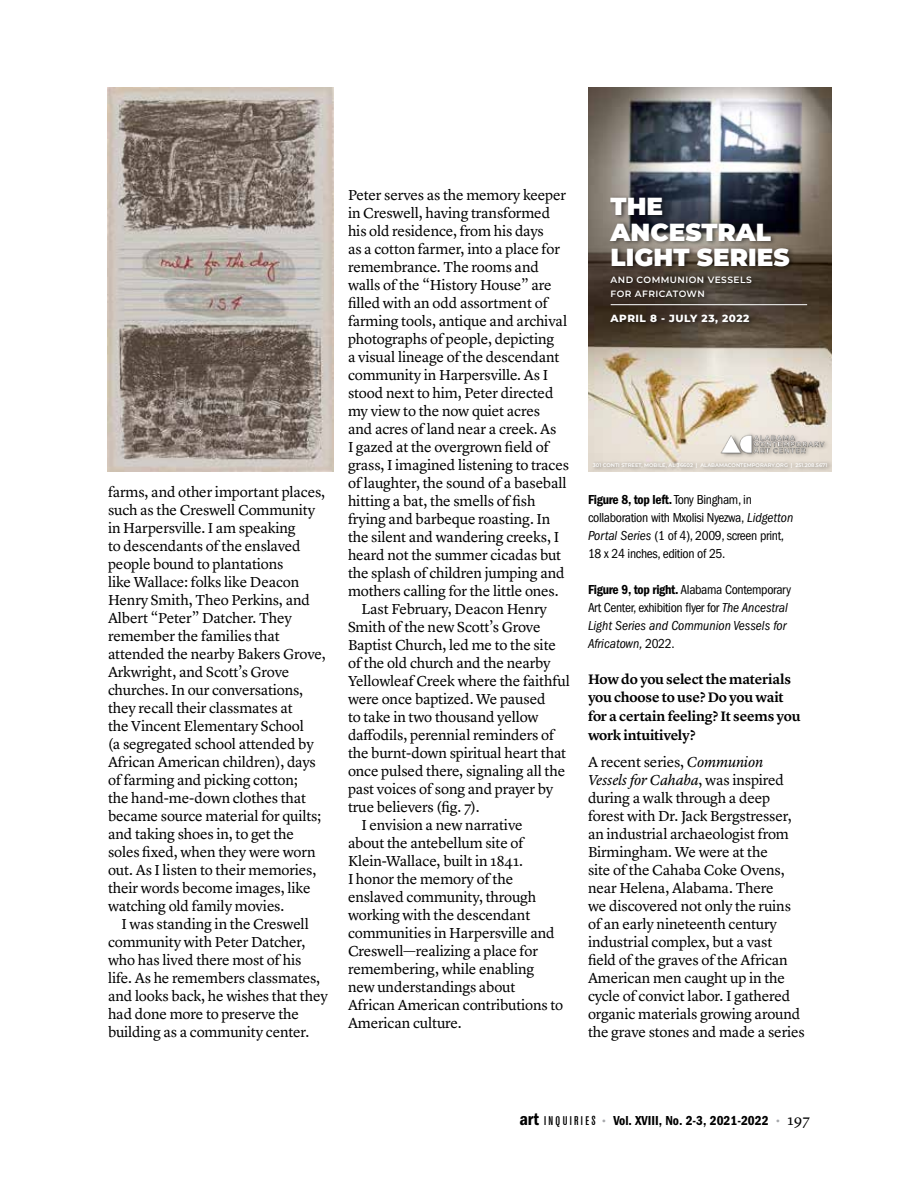
<style>
.page{position:relative;width:918px;height:1188px;background:#fff}
.page>*{position:absolute;margin:0;border:0;box-sizing:border-box;transform-origin:0 0}
.t1{font:900 24.75px/25.3px "Montserrat";color:#fff}
.t2{font:15px/18px "Lyon Text";letter-spacing:-.01em;color:#000}
.t3{font:600 14.25px/18.8px "Lyon Text";letter-spacing:-.01em;color:#000}
.t4{font:italic condensed 13.5px/18px "ITC Franklin Gothic Std";color:#000}
.t5{font:condensed 13.5px/18px "ITC Franklin Gothic Std";letter-spacing:-.025em;color:#000}
.t6{font:13.5px "ITC Franklin Gothic Std Dm Cd";color:#000}
.t7{font:13.5px "ITC Franklin Gothic Std Dm Cd";letter-spacing:-.025em;color:#000}
.t8{font:800 10.35px "Montserrat";letter-spacing:.05em;color:#fff}
.t9{font:600 9.15px/13.6px "Montserrat";letter-spacing:.05em;color:#fff}
.t10{font:600 5.25px "Montserrat";color:#fff}
.s1{font-family:"ITC Franklin Gothic Std";font-stretch:condensed}
.s2{font-style:italic}
.s3{font-family:"ITC Franklin Gothic Std Dm Cd";font-style:normal;font-stretch:normal}
.s4{font-style:normal}
.s5{font-size:18px}
.s6{font-family:"Akzidenz Grot Con BQ";font-weight:500;font-size:12.6px}
.s7{font-family:"Lyon Text";font-size:15px;color:#a7a9ac}
.s8{font-family:"Lyon Text";font-size:15px}
</style>
<div class="page">
<img style="left:107px;top:87px;width:227px;height:385px">
<img style="left:588px;top:87px;width:243px;height:371px">
<img style="left:718px;top:430px;width:113px;height:28px">
<img style="left:721px;top:432px;width:104px;height:23px">
<img style="left:588px;top:458px;width:243px;height:14px">
<img style="left:606px;top:190px;width:225px;height:163px">
<img style="left:607px;top:300px;width:208px;height:12px">
<hr style="left:611px;top:304px;width:196px;height:1px;background:#fff">
<p class="t2" style="left:108px;top:482px;width:219px">farms, and other important places, such as the Creswell Community in Harpersville. I am speaking<br>to descendants of the enslaved people bound to plantations<br>like Wallace: folks like Deacon<br>Henry Smith, Theo Perkins, and<br>Albert “Peter” Datcher. They remember the families that attended the nearby Bakers Grove,<br>Arkwright, and Scott’s Grove churches. In our conversations, they recall their classmates at<br>the Vincent Elementary School<br>(a segregated school attended by<br>African American children), days of farming and picking cotton;<br>the hand-me-down clothes that became source material for quilts; and taking shoes in, to get the soles fixed, when they were worn out. As I listen to their memories, their words become images, like watching old family movies.</p>
<p class="t2" style="left:108px;top:914px;width:221px;text-indent:14px">I was standing in the Creswell community with Peter Datcher, who has lived there most of his life. As he remembers classmates, and looks back, he wishes that they had done more to preserve the building as a community center.</p>
<p class="t2" style="left:348px;top:185px;width:220px">Peter serves as the memory keeper</p>
<p class="t2" style="left:348px;top:203px;width:204px">in Creswell, having transformed</p>
<p class="t2" style="left:348px;top:221px;width:197px">his old residence, from his days</p>
<p class="t2" style="left:348px;top:239px;width:213px">as a cotton farmer, into a place for</p>
<p class="t2" style="left:348px;top:257px;width:192px">remembrance. The rooms and</p>
<p class="t2" style="left:348px;top:275px;width:205px">walls of the “History House” are</p>
<p class="t2" style="left:348px;top:293px;width:201px">filled with an odd assortment of</p>
<p class="t2" style="left:348px;top:311px;width:221px">farming tools, antique and archival</p>
<p class="t2" style="left:348px;top:329px;width:208px">photographs of people, depicting</p>
<p class="t2" style="left:348px;top:347px;width:213px">a visual lineage of the descendant</p>
<p class="t2" style="left:348px;top:365px;width:202px">community in Harpersville. As I</p>
<p class="t2" style="left:348px;top:383px;width:207px">stood next to him, Peter directed</p>
<p class="t2" style="left:348px;top:401px;width:193px">my view to the now quiet acres</p>
<p class="t2" style="left:348px;top:419px;width:210px">and acres of land near a creek. As</p>
<p class="t2" style="left:348px;top:437px;width:203px">I gazed at the overgrown field of</p>
<p class="t2" style="left:348px;top:455px;width:222px">grass, I imagined listening to traces</p>
<p class="t2" style="left:348px;top:473px;width:220px">of laughter, the sound of a baseball</p>
<p class="t2" style="left:348px;top:491px;width:189px">hitting a bat, the smells of fish</p>
<p class="t2" style="left:348px;top:509px;width:204px">frying and barbeque roasting. In</p>
<p class="t2" style="left:348px;top:527px;width:213px">the silent and wandering creeks, I</p>
<p class="t2" style="left:348px;top:545px;width:215px">heard not the summer cicadas but</p>
<p class="t2" style="left:348px;top:563px;width:218px">the splash of children jumping and</p>
<p class="t2" style="left:348px;top:581px;width:212px">mothers calling for the little ones.</p>
<p class="t2" style="left:362px;top:599px;width:187px">Last February, Deacon Henry</p>
<p class="t2" style="left:348px;top:617px;width:194px">Smith of the new Scott’s Grove</p>
<p class="t2" style="left:348px;top:635px;width:209px">Baptist Church, led me to the site</p>
<p class="t2" style="left:348px;top:653px;width:204px">of the old church and the nearby</p>
<p class="t2" style="left:348px;top:671px;width:223px">Yellowleaf Creek where the faithful</p>
<p class="t2" style="left:348px;top:689px;width:199px">were once baptized. We paused</p>
<p class="t2" style="left:348px;top:707px;width:192px">to take in two thousand yellow</p>
<p class="t2" style="left:348px;top:725px;width:208px">daffodils, perennial reminders of</p>
<p class="t2" style="left:348px;top:743px;width:220px">the burnt-down spiritual heart that</p>
<p class="t2" style="left:348px;top:761px;width:219px">once pulsed there, signaling all the</p>
<p class="t2" style="left:348px;top:779px;width:207px">past voices of song and prayer by</p>
<p class="t2" style="left:348px;top:797px;width:133px">true believers (fig. 7).</p>
<p class="t2" style="left:362px;top:815px;width:163px">I envision a new narrative</p>
<p class="t2" style="left:348px;top:833px;width:177px">about the antebellum site of</p>
<p class="t2" style="left:348px;top:851px;width:176px">Klein-Wallace, built in 1841.</p>
<p class="t2" style="left:348px;top:869px;width:167px">I honor the memory of the</p>
<p class="t2" style="left:348px;top:887px;width:190px">enslaved community, through</p>
<p class="t2" style="left:348px;top:905px;width:184px">working with the descendant</p>
<p class="t2" style="left:348px;top:923px;width:208px">communities in Harpersville and</p>
<p class="t2" style="left:348px;top:941px;width:192px">Creswell—realizing a place for</p>
<p class="t2" style="left:348px;top:959px;width:188px">remembering, while enabling</p>
<p class="t2" style="left:348px;top:977px;width:169px">new understandings about</p>
<p class="t2" style="left:348px;top:995px;width:217px">African American contributions to</p>
<p class="t2" style="left:348px;top:1013px;width:115px">American culture.</p>
<h1 class="t1" style="left:611px;top:192px;width:181px">THE<br>ANCESTRAL<br>LIGHT SERIES</h1>
<p class="t9" style="left:611px;top:273px;width:143px">AND COMMUNION VESSELS<br>FOR AFRICATOWN</p>
<p class="t8" style="left:611px;top:311px;width:140px">APRIL 8 - JULY 23, 2022</p>
<p class="t10" style="left:593px;top:461px;width:236px">301 CONTI STREET, MOBILE, AL 36602 | ALABAMACONTEMPORARY.ORG | 251.208.5671</p>
<p class="t7" style="left:588px;top:492px;width:165px">Figure 8, top left. <span class="s1">Tony Bingham, in</span></p>
<p class="t5" style="left:588px;top:509px;width:207px">collaboration with Mxolisi Nyezwa, <span class="s2">Lidgetton<br>Portal Series</span> (1 of 4), 2009, screen print,<br>18 x 24 inches, edition of 25.</p>
<p class="t4" style="left:588px;top:581px;width:205px"><span class="s3">Figure 9, top right.</span> <span class="s4">Alabama Contemporary Art Center, exhibition flyer for</span> The Ancestral Light Series and Communion Vessels for Africatown, <span class="s4">2022.</span></p>
<p class="t3" style="left:588px;top:668px;width:214px">How do you select the materials you choose to use? Do you wait for a certain feeling? It seems you work intuitively?</p>
<p class="t2" style="left:588px;top:752px;width:218px">A recent series, <span class="s2">Communion<br>Vessels for Cahaba</span>, was inspired during a walk through a deep forest with Dr. Jack Bergstresser, an industrial archaeologist from<br>Birmingham. We were at the<br>site of the Cahaba Coke Ovens, near Helena, Alabama. There<br>we discovered not only the ruins of an early nineteenth century industrial complex, but a vast<br>field of the graves of the African<br>American men caught up in the cycle of convict labor. I gathered organic materials growing around the grave stones and made a series</p>
<p class="t6" style="left:520px;top:1113px;width:292px"><span class="s5">art</span> <span class="s6">I N Q U I R I E S</span> <span class="s7">•</span> Vol. XVIII, No. 2-3, 2021-2022 <span class="s7">•</span> <span class="s8">197</span></p>
</div>
